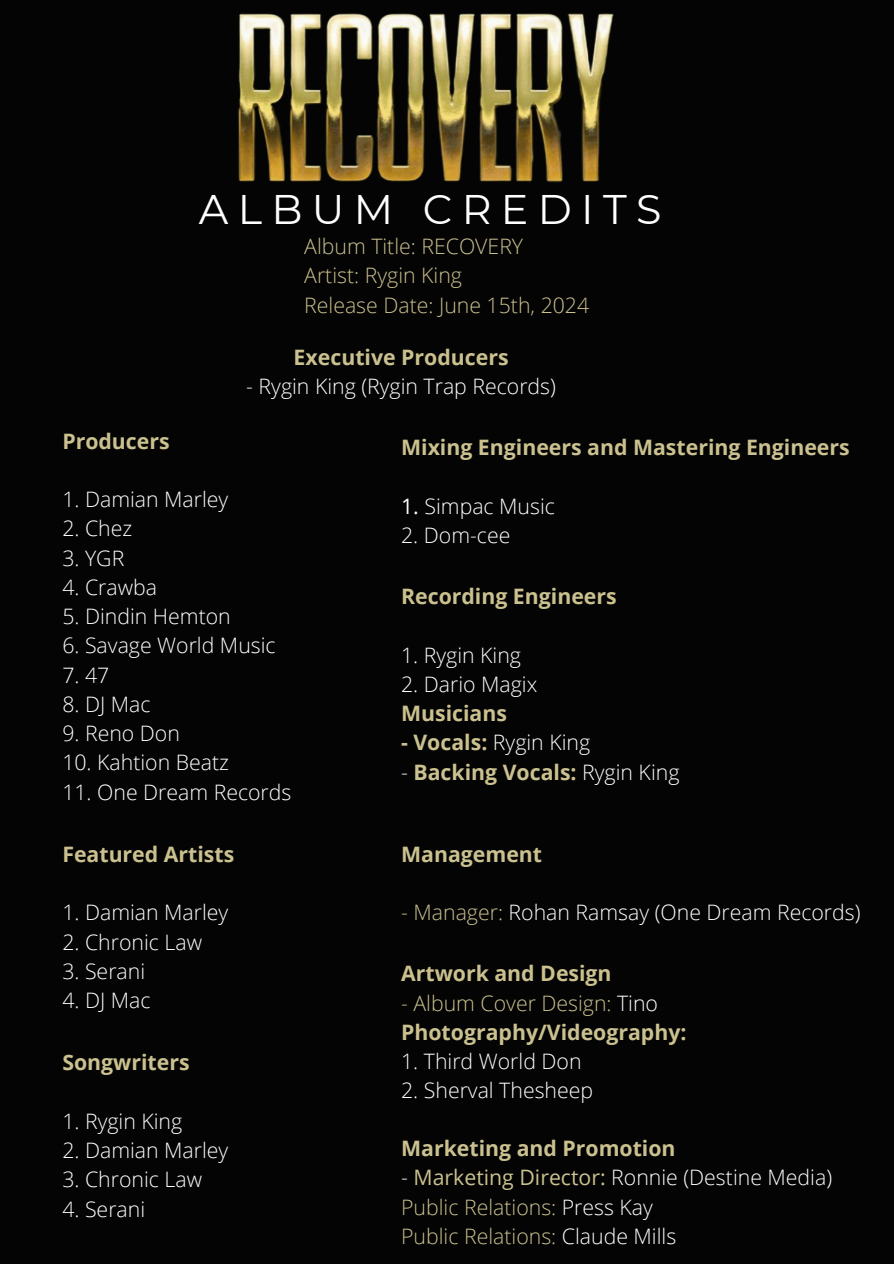
<style>
.page{position:relative;width:894px;height:1264px;background:#fff}
.page>*{position:absolute;margin:0;border:0;box-sizing:border-box;transform-origin:0 0}
.t1{font:41.25px "Montserrat";letter-spacing:.225em;color:#fff}
.t2{font:300 21.3px "Open Sans";color:#fff}
.t3{font:700 21.3px "Open Sans";color:#cbc18f}
.t4{font:300 21.3px "Open Sans";color:#cbc18f}
.s1{font-weight:400}
.s2{font-weight:700;color:#cbc18f}
.s3{font-weight:300;color:#fff}
.s4{color:#cbc18f}
.s5{color:#fff}
.s6{font-weight:400;color:#cbc18f}
</style>
<div class="page">
<div style="left:0;top:0;width:893px;height:1263px;background:#040404"></div>
<img style="left:238px;top:13px;width:376px;height:169px">
<h1 class="t1" style="left:199px;top:183px;width:464px">ALBUM CREDITS</h1>
<p class="t4" style="left:304px;top:231px;width:220px">Album Title: RECOVERY</p>
<p class="t4" style="left:304px;top:260px;width:159px">Artist: Rygin King</p>
<p class="t4" style="left:304px;top:290px;width:286px">Release Date: June 15th, 2024</p>
<p class="t3" style="left:293px;top:342px;width:216px">Executive Producers</p>
<h2 class="t2" style="left:246px;top:371px;width:311px">- Rygin King (Rygin Trap Records)</h2>
<p class="t3" style="left:401px;top:432px;width:450px">Mixing Engineers and Mastering Engineers</p>
<p class="t2" style="left:401px;top:491px;width:155px"><span class="s1">1.</span> Simpac Music</p>
<p class="t2" style="left:401px;top:520px;width:111px">2. Dom-cee</p>
<p class="t3" style="left:62px;top:426px;width:109px">Producers</p>
<p class="t2" style="left:62px;top:484px;width:167px">1. Damian Marley</p>
<h2 class="t2" style="left:62px;top:513px;width:71px">2. Chez</h2>
<p class="t2" style="left:62px;top:543px;width:63px">3. YGR</p>
<p class="t2" style="left:62px;top:572px;width:96px">4. Crawba</p>
<p class="t2" style="left:62px;top:601px;width:170px">5. Dindin Hemton</p>
<p class="t2" style="left:62px;top:630px;width:215px">6. Savage World Music</p>
<p class="t2" style="left:62px;top:660px;width:48px">7. 47</p>
<p class="t2" style="left:62px;top:689px;width:90px">8. DJ Mac</p>
<p class="t2" style="left:62px;top:718px;width:119px">9. Reno Don</p>
<p class="t2" style="left:62px;top:747px;width:168px">10. Kahtion Beatz</p>
<p class="t2" style="left:62px;top:777px;width:230px">11. One Dream Records</p>
<p class="t3" style="left:401px;top:581px;width:217px">Recording Engineers</p>
<h2 class="t2" style="left:401px;top:640px;width:121px">1. Rygin King</h2>
<p class="t2" style="left:401px;top:669px;width:138px">2. Dario Magix</p>
<p class="t3" style="left:401px;top:698px;width:107px">Musicians</p>
<p class="t2" style="left:401px;top:727px;width:190px"><span class="s2">- Vocals:</span> Rygin King</p>
<p class="t3" style="left:401px;top:757px;width:280px"><span class="s3">-</span> Backing Vocals: <span class="s3">Rygin King</span></p>
<p class="t3" style="left:62px;top:839px;width:173px">Featured Artists</p>
<p class="t2" style="left:62px;top:897px;width:167px">1. Damian Marley</p>
<h2 class="t2" style="left:62px;top:926px;width:141px">2. Chronic Law</h2>
<p class="t2" style="left:62px;top:956px;width:84px">3. Serani</p>
<p class="t2" style="left:62px;top:985px;width:90px">4. DJ Mac</p>
<h2 class="t3" style="left:62px;top:1047px;width:129px">Songwriters</h2>
<p class="t2" style="left:62px;top:1106px;width:121px">1. Rygin King</p>
<p class="t2" style="left:62px;top:1135px;width:167px">2. Damian Marley</p>
<p class="t2" style="left:62px;top:1164px;width:141px">3. Chronic Law</p>
<p class="t2" style="left:62px;top:1193px;width:84px">4. Serani</p>
<h2 class="t3" style="left:401px;top:839px;width:142px">Management</h2>
<p class="t2" style="left:401px;top:897px;width:461px"><span class="s4">- Manager:</span> Rohan Ramsay (One Dream Records)</p>
<p class="t3" style="left:401px;top:958px;width:212px">Artwork and Design</p>
<p class="t4" style="left:401px;top:987px;width:258px">- Album Cover Design: <span class="s5">Tino</span></p>
<p class="t3" style="left:401px;top:1017px;width:287px">Photography/Videography:</p>
<p class="t2" style="left:401px;top:1046px;width:182px">1. Third World Don</p>
<p class="t2" style="left:401px;top:1075px;width:193px">2. Sherval Thesheep</p>
<p class="t3" style="left:401px;top:1133px;width:276px">Marketing and Promotion</p>
<p class="t2" style="left:401px;top:1162px;width:432px">- <span class="s6">Marketing Director:</span> Ronnie (Destine Media)</p>
<p class="t4" style="left:401px;top:1191px;width:253px">Public Relations: <span class="s5">Press Kay</span></p>
<p class="t4" style="left:401px;top:1220px;width:276px">Public Relations: <span class="s5">Claude Mills</span></p>
</div>
